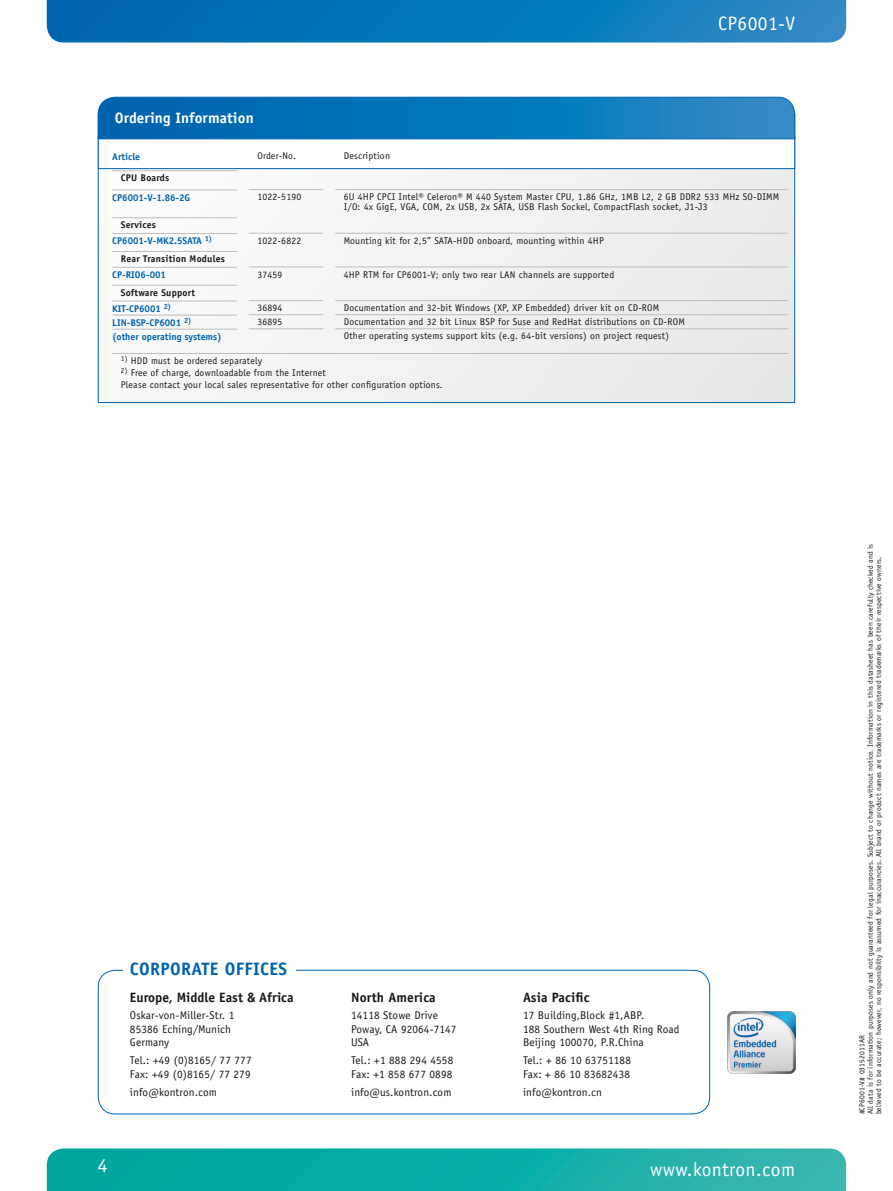
<style>
.page{position:relative;width:893px;height:1191px;background:#fff}
.page>*{position:absolute;margin:0;border:0;box-sizing:border-box;transform-origin:0 0}
.t1{font:19.5px "Officina Sans";letter-spacing:.02em;color:#fff}
.t2{font:700 18px "Officina Sans";color:#0063ad}
.t3{font:700 15px "Officina Sans";letter-spacing:.01em;color:#fff}
.t4{font:700 13.5px "Officina Sans";color:#1a171c}
.t5{font:11.25px/13.5px "Officina Sans";letter-spacing:.01em;color:#1a171c}
.t6{font:9.75px/10.2px "Officina Sans";letter-spacing:.02em;color:#1a171c}
.t7{font:700 9.75px/15.8px "Officina Sans";color:#0063ad}
.t8{font:700 9.75px/15.8px "Officina Sans";letter-spacing:.02em;color:#1a171c}
.t9{font:7.5px/8.2px "Officina Sans";letter-spacing:.02em;color:#1a171c}
.s1{color:#1a171c}
.s2{color:#0063ad}
</style>
<div class="page">
<svg style="left:47px;top:0;width:799px;height:43px;background:#0e78ba"></svg>
<svg style="left:47px;top:1148px;width:799px;height:43px;background:#13aea7"></svg>
<div style="left:98px;top:114px;width:697px;height:288px;background:#f2f2f3"></div>
<div style="left:98px;top:135px;width:697px;height:34px;background:#fff;border:1px solid #0063ad"></div>
<svg style="left:97px;top:96px;width:699px;height:44px;background:#147aba"></svg>
<div style="left:98px;top:969px;width:612px;height:145px;border:1px solid #0063ad;border-radius:17px"></div>
<div style="left:123px;top:965px;width:173px;height:9px;background:#fff"></div>
<img style="left:727px;top:1011px;width:68px;height:62px">
<hr style="left:112px;top:170px;width:125px;height:1px;background:#bcbdbf">
<hr style="left:112px;top:189px;width:125px;height:1px;background:#bcbdbf">
<hr style="left:249px;top:189px;width:74px;height:1px;background:#bcbdbf">
<hr style="left:335px;top:189px;width:453px;height:1px;background:#bcbdbf">
<hr style="left:112px;top:217px;width:125px;height:1px;background:#bcbdbf">
<hr style="left:112px;top:233px;width:125px;height:1px;background:#bcbdbf">
<hr style="left:249px;top:233px;width:74px;height:1px;background:#bcbdbf">
<hr style="left:335px;top:233px;width:453px;height:1px;background:#bcbdbf">
<hr style="left:112px;top:251px;width:125px;height:1px;background:#bcbdbf">
<hr style="left:112px;top:267px;width:125px;height:1px;background:#bcbdbf">
<hr style="left:249px;top:266px;width:74px;height:1px;background:#bcbdbf">
<hr style="left:335px;top:266px;width:453px;height:1px;background:#bcbdbf">
<hr style="left:112px;top:285px;width:125px;height:1px;background:#bcbdbf">
<hr style="left:112px;top:300px;width:125px;height:1px;background:#bcbdbf">
<hr style="left:249px;top:300px;width:74px;height:1px;background:#bcbdbf">
<hr style="left:335px;top:300px;width:453px;height:1px;background:#bcbdbf">
<hr style="left:112px;top:315px;width:125px;height:1px;background:#bcbdbf">
<hr style="left:249px;top:314px;width:74px;height:1px;background:#bcbdbf">
<hr style="left:335px;top:314px;width:453px;height:1px;background:#bcbdbf">
<hr style="left:112px;top:329px;width:125px;height:1px;background:#bcbdbf">
<hr style="left:249px;top:328px;width:74px;height:1px;background:#bcbdbf">
<hr style="left:335px;top:328px;width:453px;height:1px;background:#bcbdbf">
<hr style="left:112px;top:353px;width:676px;height:1px;background:#bcbdbf">
<h3 class="t3" style="left:115px;top:109px;width:140px">Ordering Information</h3>
<h1 class="t1" style="left:718px;top:12px;width:79px">CP6001-V</h1>
<p class="t7" style="left:112px;top:148px;width:29px">Article</p>
<p class="t6" style="left:257px;top:151px;width:40px">Order-No.</p>
<p class="t6" style="left:344px;top:151px;width:48px">Description</p>
<p class="t8" style="left:121px;top:170px;width:50px">CPU Boards</p>
<p class="t7" style="left:112px;top:189px;width:79px">CP6001-V-1.86-2G</p>
<p class="t6" style="left:257px;top:192px;width:45px">1022-5190</p>
<p class="t6" style="left:344px;top:192px;width:437px">6U 4HP CPCI Intel® Celeron® M 440 System Master CPU, 1.86 GHz, 1MB L2, 2 GB DDR2 533 MHz SO-DIMM<br>I/O: 4x GigE, VGA, COM, 2x USB, 2x SATA, USB Flash Sockel, CompactFlash socket, J1-J3</p>
<p class="t7" style="left:112px;top:217px;width:101px;text-indent:9px"><span class="s1">Services<br></span>CP6001-V-MK2.5SATA <sup>1)</sup></p>
<p class="t6" style="left:257px;top:235px;width:45px">1022-6822</p>
<p class="t6" style="left:344px;top:235px;width:262px">Mounting kit for 2,5” SATA-HDD onboard, mounting within 4HP</p>
<p class="t8" style="left:121px;top:251px;width:106px">Rear Transition Modules</p>
<p class="t7" style="left:112px;top:267px;width:55px">CP-RIO6-001</p>
<p class="t6" style="left:257px;top:269px;width:27px">37459</p>
<p class="t6" style="left:344px;top:269px;width:272px">4HP RTM for CP6001-V; only two rear LAN channels are supported</p>
<p class="t8" style="left:112px;top:284px;width:84px;text-indent:9px">Software Support<br><span class="s2">KIT-CP6001</span> <sup>2)</sup></p>
<p class="t6" style="left:257px;top:303px;width:27px">36894</p>
<p class="t6" style="left:344px;top:303px;width:317px">Documentation and 32-bit Windows (XP, XP Embedded) driver kit on CD-ROM</p>
<p class="t7" style="left:112px;top:314px;width:81px">LIN-BSP-CP6001 <sup>2)</sup></p>
<p class="t6" style="left:257px;top:317px;width:27px">36895</p>
<p class="t6" style="left:344px;top:317px;width:343px">Documentation and 32 bit Linux BSP for Suse and RedHat distributions on CD-ROM</p>
<p class="t7" style="left:112px;top:328px;width:111px">(other operating systems)</p>
<p class="t6" style="left:344px;top:331px;width:327px">Other operating systems support kits (e.g. 64-bit versions) on project request)</p>
<p class="t6" style="left:121px;top:356px;width:143px"><sup>1)</sup> HDD must be ordered separately</p>
<p class="t6" style="left:121px;top:367px;width:323px;line-height:12px"><sup>2)</sup> Free of charge, downloadable from the Internet<br>Please contact your local sales representative for other configuration options.</p>
<h2 class="t2" style="left:130px;top:958px;width:21px">Corporate</h2>
<h2 class="t2" style="left:225px;top:958px;width:21px">Offices</h2>
<h3 class="t4" style="left:130px;top:988px;width:165px">Europe, Middle East &amp; Africa</h3>
<p class="t5" style="left:130px;top:1009px;width:106px">Oskar-von-Miller-Str. 1<br>85386 Eching/Munich<br>Germany</p>
<p class="t5" style="left:130px;top:1053px;width:123px">Tel.: +49 (0)8165/ 77 777<br>Fax: +49 (0)8165/ 77 279</p>
<p class="t5" style="left:130px;top:1085px;width:88px">info@kontron.com</p>
<h3 class="t4" style="left:351px;top:988px;width:86px">North America</h3>
<p class="t5" style="left:351px;top:1009px;width:107px">14118 Stowe Drive<br>Poway, CA 92064-7147<br>USA</p>
<p class="t5" style="left:351px;top:1053px;width:104px">Tel.: +1 888 294 4558<br>Fax: +1 858 677 0898</p>
<p class="t5" style="left:351px;top:1085px;width:102px">info@us.kontron.com</p>
<h3 class="t4" style="left:523px;top:988px;width:68px">Asia Pacific</h3>
<p class="t5" style="left:523px;top:1009px;width:158px">17 Building,Block #1,ABP.<br>188 Southern West 4th Ring Road<br>Beijing 100070, P.R.China</p>
<p class="t5" style="left:523px;top:1053px;width:109px">Tel.: + 86 10 63751188<br>Fax: + 86 10 83682438</p>
<p class="t5" style="left:523px;top:1085px;width:80px">info@kontron.cn</p>
<h1 class="t1" style="left:98px;top:1153px;width:11px">4</h1>
<h1 class="t1" style="left:650px;top:1157px;width:146px">www.kontron.com</h1>
<p class="t9" style="left:858px;top:1114px;width:572px;rotate:-90deg">#CP6001-V# 03152011AR<br>All data is for information purposes only and not guaranteed for legal purposes. Subject to change without notice. Information in this datasheet has been carefully checked and is believed to be accurate; however, no responsibilty is assumed for inaccurancies. All brand or product names are trademarks or registered trademarks of their respective owners.</p>
</div>
